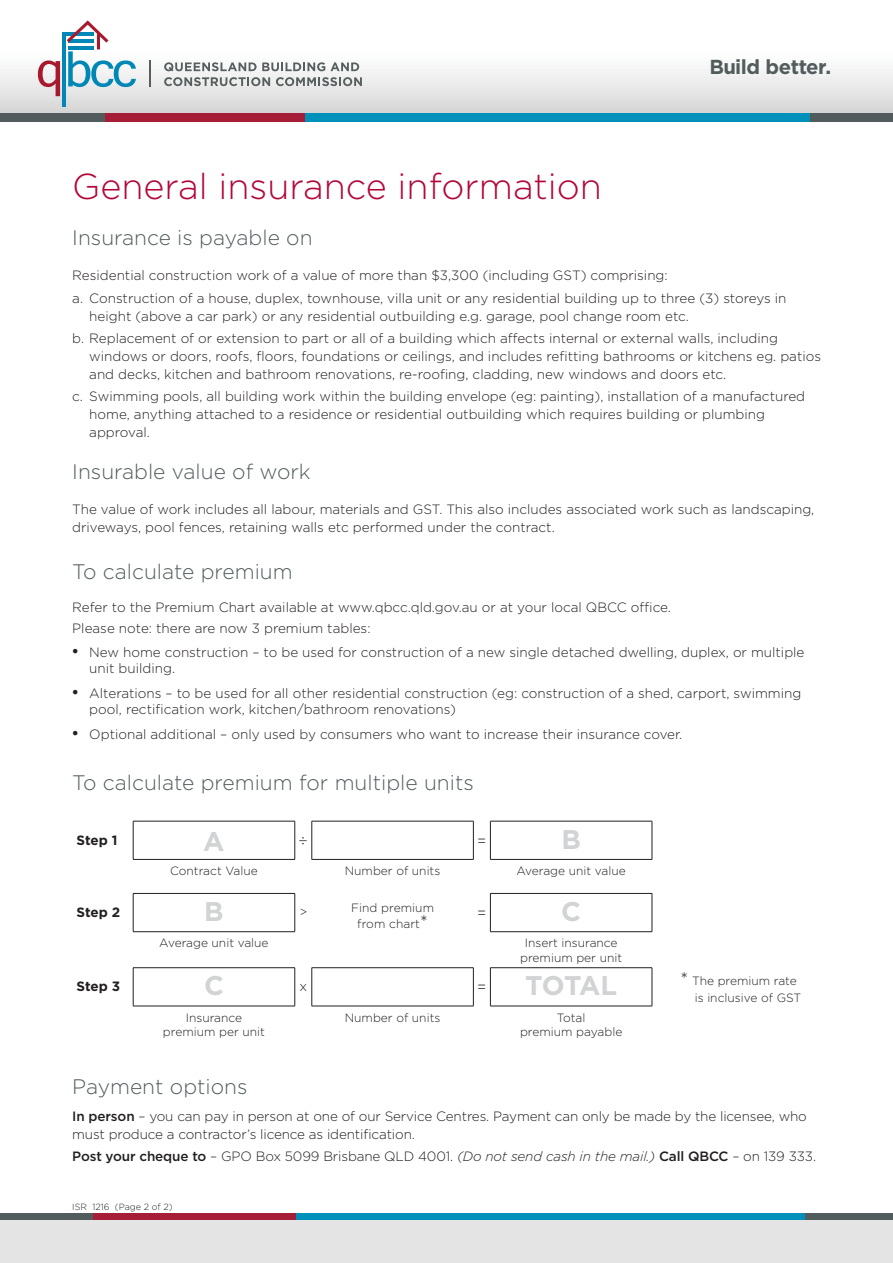
<style>
.page{position:relative;width:893px;height:1263px;background:#fff}
.page>*{position:absolute;margin:0;border:0;box-sizing:border-box;transform-origin:0 0}
.t1{font:300 36px "Gotham";color:#b30739}
.t2{font:700 27px "Gotham";letter-spacing:-.03em;color:#d1d3d4}
.t3{font:300 21px "Gotham";color:#525c5d}
.t4{font:700 20.25px "Gotham";letter-spacing:-.025em;color:#525c5d}
.t5{font:300 15px "Gotham";color:#231f20}
.t6{font:300 13.5px/18px "Gotham";color:#231f20}
.t7{font:700 13.5px "Gotham";letter-spacing:-.005em;color:#231f20}
.t8{font:300 12px/14.4px "Gotham";color:#231f20;text-align:center}
.t9{font:300 9px "Gotham";color:#231f20}
.s1{font-family:"Times New Roman";font-weight:400;font-size:18px}
.s2{font-size:18px}
.s3{font-weight:500}
.s4{font-style:italic}
</style>
<div class="page">
<hr style="left:133px;top:821px;width:162px;height:1px;background:#231f20">
<hr style="left:133px;top:821px;width:1px;height:38px;background:#231f20">
<hr style="left:295px;top:821px;width:1px;height:38px;background:#231f20">
<hr style="left:133px;top:859px;width:162px;height:1px;background:#231f20">
<hr style="left:312px;top:821px;width:162px;height:1px;background:#231f20">
<hr style="left:312px;top:821px;width:1px;height:38px;background:#231f20">
<hr style="left:473px;top:821px;width:1px;height:38px;background:#231f20">
<hr style="left:312px;top:859px;width:162px;height:1px;background:#231f20">
<hr style="left:490px;top:821px;width:162px;height:1px;background:#231f20">
<hr style="left:490px;top:821px;width:1px;height:38px;background:#231f20">
<hr style="left:652px;top:821px;width:1px;height:38px;background:#231f20">
<hr style="left:490px;top:859px;width:162px;height:1px;background:#231f20">
<hr style="left:133px;top:893px;width:162px;height:1px;background:#231f20">
<hr style="left:133px;top:894px;width:1px;height:37px;background:#231f20">
<hr style="left:295px;top:894px;width:1px;height:37px;background:#231f20">
<hr style="left:133px;top:931px;width:162px;height:1px;background:#231f20">
<hr style="left:490px;top:893px;width:162px;height:1px;background:#231f20">
<hr style="left:490px;top:894px;width:1px;height:37px;background:#231f20">
<hr style="left:652px;top:894px;width:1px;height:37px;background:#231f20">
<hr style="left:490px;top:931px;width:162px;height:1px;background:#231f20">
<hr style="left:133px;top:967px;width:162px;height:1px;background:#231f20">
<hr style="left:133px;top:968px;width:1px;height:38px;background:#231f20">
<hr style="left:295px;top:968px;width:1px;height:38px;background:#231f20">
<hr style="left:133px;top:1006px;width:162px;height:1px;background:#231f20">
<hr style="left:312px;top:967px;width:162px;height:1px;background:#231f20">
<hr style="left:312px;top:968px;width:1px;height:38px;background:#231f20">
<hr style="left:473px;top:968px;width:1px;height:38px;background:#231f20">
<hr style="left:312px;top:1006px;width:162px;height:1px;background:#231f20">
<hr style="left:490px;top:967px;width:162px;height:1px;background:#231f20">
<hr style="left:490px;top:968px;width:1px;height:38px;background:#231f20">
<hr style="left:652px;top:968px;width:1px;height:38px;background:#231f20">
<hr style="left:490px;top:1006px;width:162px;height:1px;background:#231f20">
<div style="left:0;top:1217px;width:893px;height:46px;background:#e4e4e4"></div>
<div style="left:0;top:1213px;width:93px;height:7px;background:#525c5d"></div>
<div style="left:93px;top:1213px;width:203px;height:7px;background:#a61d37"></div>
<div style="left:296px;top:1213px;width:509px;height:7px;background:#0091ba"></div>
<div style="left:805px;top:1213px;width:88px;height:7px;background:#525c5d"></div>
<div style="left:0;top:24px;width:892px;height:93px;background:linear-gradient(to bottom,#fff,#d9d8d9)"></div>
<div style="left:0;top:113px;width:105px;height:9px;background:#525c5d"></div>
<div style="left:105px;top:113px;width:201px;height:9px;background:#a61d37"></div>
<div style="left:306px;top:113px;width:505px;height:9px;background:#0091ba"></div>
<div style="left:811px;top:113px;width:82px;height:9px;background:#525c5d"></div>
<svg style="left:38px;top:60px;width:22px;height:36px"></svg>
<hr style="left:65px;top:32px;width:29px;height:3px;background:#0087b6">
<hr style="left:62px;top:32px;width:3px;height:75px;background:#0087b6">
<svg style="left:67px;top:20px;width:69px;height:67px"></svg>
<svg style="left:150px;top:60px;width:1px;height:27px"></svg>
<svg style="left:164px;top:62px;width:195px;height:9px"></svg>
<svg style="left:164px;top:77px;width:106px;height:9px"></svg>
<svg style="left:276px;top:77px;width:86px;height:9px"></svg>
<h3 class="t4" style="left:709px;top:53px;width:123px">Build better.</h3>
<h1 class="t1" style="left:72px;top:163px;width:531px">General insurance information</h1>
<h3 class="t3" style="left:72px;top:225px;width:242px">Insurance is payable on</h3>
<p class="t6" style="left:72px;top:264px;width:716px;line-height:22.2px">Residential construction work of a value of more than $3,300 (including GST) comprising:<br>a. Construction of a house, duplex, townhouse, villa unit or any residential building up to three (3) storeys in</p>
<p class="t6" style="left:72px;top:304px;width:707px;line-height:22.2px;text-indent:17px">height (above a car park) or any residential outbuilding e.g. garage, pool change room etc.<br>b. Replacement of or extension to part or all of a building which affects internal or external walls, including</p>
<p class="t6" style="left:89px;top:347px;width:733px">windows or doors, roofs, floors, foundations or ceilings, and includes refitting bathrooms or kitchens eg. patios and decks, kitchen and bathroom renovations, re-roofing, cladding, new windows and doors etc.</p>
<p class="t6" style="left:89px;top:387px;width:717px;text-indent:-17px">c. Swimming pools, all building work within the building envelope (eg: painting), installation of a manufactured home, anything attached to a residence or residential outbuilding which requires building or plumbing approval.</p>
<h3 class="t3" style="left:72px;top:459px;width:240px">Insurable value of work</h3>
<p class="t6" style="left:72px;top:500px;width:744px">The value of work includes all labour, materials and GST. This also includes associated work such as landscaping, driveways, pool fences, retaining walls etc performed under the contract.</p>
<h3 class="t3" style="left:72px;top:558px;width:222px">To calculate premium</h3>
<p class="t6" style="left:72px;top:597px;width:600px;line-height:20.4px">Refer to the Premium Chart available at www.qbcc.qld.gov.au or at your local QBCC office.<br>Please note: there are now 3 premium tables:</p>
<p class="t6" style="left:89px;top:644px;width:717px;line-height:16.2px;text-indent:-17px"><span class="s1">•</span> New home construction – to be used for construction of a new single detached dwelling, duplex, or multiple unit building.</p>
<p class="t6" style="left:89px;top:685px;width:713px;line-height:16.2px;text-indent:-17px"><span class="s1">•</span> Alterations – to be used for all other residential construction (eg: construction of a shed, carport, swimming pool, rectification work, kitchen/bathroom renovations)</p>
<p class="t6" style="left:72px;top:725px;width:611px"><span class="s1">•</span> Optional additional – only used by consumers who want to increase their insurance cover.</p>
<h3 class="t3" style="left:72px;top:769px;width:403px">To calculate premium for multiple units</h3>
<p class="t7" style="left:77px;top:831px;width:43px">Step 1</p>
<h2 class="t2" style="left:203px;top:824px;width:23px">A</h2>
<p class="t5" style="left:299px;top:831px;width:11px">÷</p>
<p class="t5" style="left:477px;top:831px;width:11px">=</p>
<h2 class="t2" style="left:561px;top:821px;width:21px">B</h2>
<p class="t8" style="left:170px;top:863px;width:89px">Contract Value</p>
<p class="t8" style="left:345px;top:863px;width:97px">Number of units</p>
<p class="t8" style="left:516px;top:863px;width:111px">Average unit value</p>
<p class="t7" style="left:77px;top:903px;width:45px">Step 2</p>
<h2 class="t2" style="left:204px;top:893px;width:21px">B</h2>
<p class="t8" style="left:300px;top:904px;width:9px">&gt;</p>
<p class="t8" style="left:351px;top:899px;width:84px;line-height:16.5px">Find premium from chart<span class="s2">*</span></p>
<p class="t5" style="left:477px;top:903px;width:11px">=</p>
<h2 class="t2" style="left:561px;top:893px;width:21px">C</h2>
<p class="t8" style="left:159px;top:935px;width:111px">Average unit value</p>
<p class="t8" style="left:520px;top:935px;width:104px">Insert insurance premium per unit</p>
<p class="t7" style="left:77px;top:977px;width:45px">Step 3</p>
<h2 class="t2" style="left:204px;top:968px;width:21px">C</h2>
<p class="t6" style="left:299px;top:977px;width:9px">x</p>
<p class="t5" style="left:477px;top:978px;width:11px">=</p>
<h2 class="t2" style="left:525px;top:968px;width:93px">TOTAL</h2>
<p class="t8" style="left:163px;top:1010px;width:104px">Insurance premium per unit</p>
<p class="t8" style="left:345px;top:1010px;width:97px">Number of units</p>
<p class="t8" style="left:520px;top:1010px;width:104px">Total<br>premium payable</p>
<p class="t8" style="left:695px;top:973px;width:108px;line-height:16.2px;text-align:left;text-indent:-14px"><span class="s2">*</span> The premium rate is inclusive of GST</p>
<h3 class="t3" style="left:72px;top:1074px;width:177px">Payment options</h3>
<p class="t6" style="left:72px;top:1107px;width:736px"><span class="s3">In person</span> – you can pay in person at one of our Service Centres. Payment can only be made by the licensee, who must produce a contractor’s licence as identification.</p>
<p class="t6" style="left:72px;top:1147px;width:745px"><span class="s3">Post your cheque to</span> – GPO Box 5099 Brisbane QLD 4001. <span class="s4">(Do not send cash in the mail.)</span> <span class="s3">Call QBCC</span> – on 139 333.</p>
<p class="t9" style="left:72px;top:1201px;width:102px">ISR 1216 (Page 2 of 2)</p>
</div>
